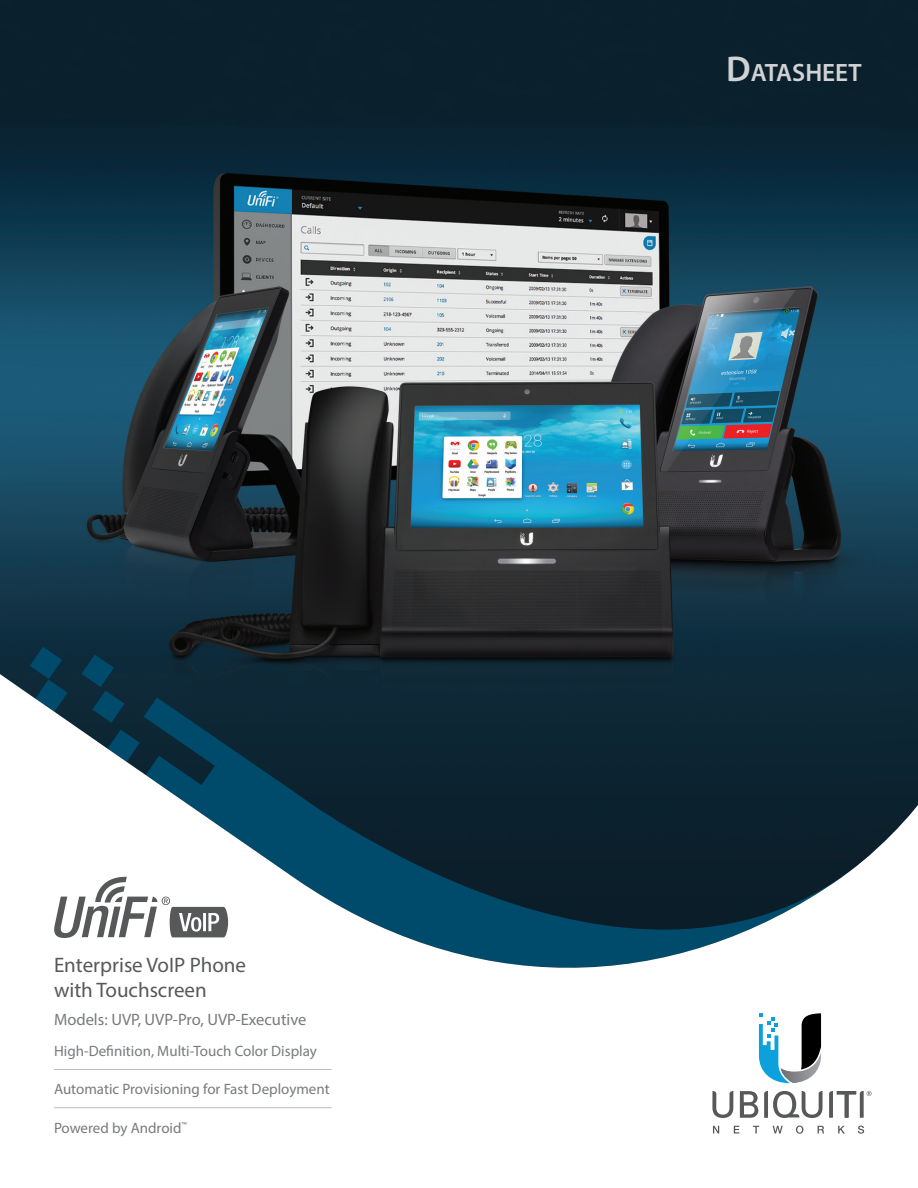
<style>
.page{position:relative;width:918px;height:1188px;background:#fff}
.page>*{position:absolute;margin:0;border:0;box-sizing:border-box;transform-origin:0 0}
.t1{font:600 25.2px "Myriad Pro";color:#d1d2d4}
.t2{font:21px/25.2px "Myriad Pro";color:#57585a}
.t3{font:16.5px "Myriad Pro";color:#787a7d}
.t4{font:15px "Myriad Pro";color:#787a7d}
.s1{font-size:36px}
</style>
<div class="page">
<img style="left:0;top:0;width:918px;height:655px">
<svg style="left:30px;top:647px;width:38px;height:8px"></svg>
<svg style="left:0;top:655px;width:918px;height:479px"></svg>
<hr style="left:54px;top:1069px;width:278px;height:1px;background:#bcbdc0">
<hr style="left:54px;top:1107px;width:278px;height:1px;background:#bcbdc0">
<svg style="left:759px;top:1013px;width:62px;height:70px"></svg>
<svg style="left:712px;top:1091px;width:21px;height:27px"></svg>
<svg style="left:764px;top:1091px;width:59px;height:27px"></svg>
<svg style="left:740px;top:1091px;width:18px;height:27px"></svg>
<svg style="left:713px;top:1126px;width:6px;height:7px"></svg>
<svg style="left:734px;top:1126px;width:5px;height:7px"></svg>
<svg style="left:753px;top:1126px;width:6px;height:7px"></svg>
<svg style="left:773px;top:1126px;width:10px;height:7px"></svg>
<svg style="left:796px;top:1126px;width:7px;height:8px"></svg>
<svg style="left:818px;top:1126px;width:6px;height:7px"></svg>
<svg style="left:838px;top:1126px;width:7px;height:7px"></svg>
<svg style="left:858px;top:1126px;width:6px;height:8px"></svg>
<svg style="left:829px;top:1091px;width:43px;height:27px"></svg>
<svg style="left:54px;top:876px;width:174px;height:62px"></svg>
<h2 class="t2" style="left:54px;top:952px;width:194px">Enterprise VoIP Phone with Touchscreen</h2>
<p class="t3" style="left:54px;top:1010px;width:254px">Models: UVP, UVP-Pro, UVP-Executive</p>
<p class="t4" style="left:54px;top:1042px;width:264px">High-Definition, Multi-Touch Color Display</p>
<p class="t4" style="left:54px;top:1080px;width:277px">Automatic Provisioning for Fast Deployment</p>
<p class="t4" style="left:54px;top:1118px;width:135px">Powered by Android<sup>™</sup></p>
<h1 class="t1" style="left:726px;top:57px;width:137px"><span class="s1">D</span>ATASHEET</h1>
</div>
